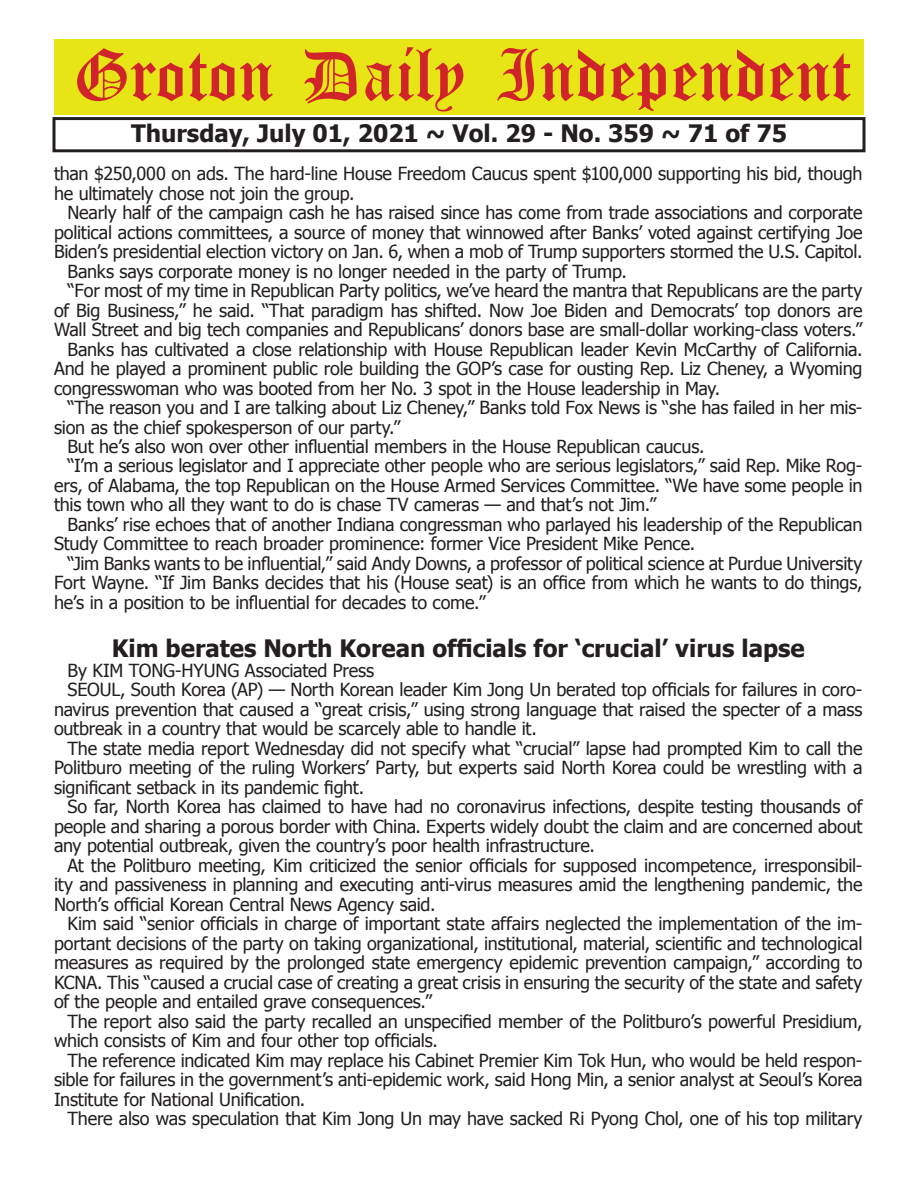
<style>
.page{position:relative;width:918px;height:1188px;background:#fff}
.page>*{position:absolute;margin:0;border:0;box-sizing:border-box;transform-origin:0 0}
.t1{font:54px "Old English Five";color:#d1232a}
.t2{font:700 24px "Tahoma";color:#231f20}
.t3{font:18px/19.5px "Tahoma";letter-spacing:-.01em;color:#231f20}
</style>
<div class="page">
<div style="left:52px;top:117px;width:814px;height:35px;border:3px solid #231f20"></div>
<div style="left:54px;top:40px;width:810px;height:75px;background:#e7e515"></div>
<h1 class="t1" style="left:73px;top:50px;width:779px">Groton Daily Independent</h1>
<h2 class="t2" style="left:131px;top:116px;width:657px">Thursday, July 01, 2021 ~ Vol. 29 - No. 359 ~ 71 of 75</h2>
<p class="t3" style="left:54px;top:163px;width:810px">than $250,000 on ads. The hard-line House Freedom Caucus spent $100,000 supporting his bid, though he ultimately chose not join the group.</p>
<p class="t3" style="left:68px;top:202px;width:797px">Nearly half of the campaign cash he has raised since has come from trade associations and corporate</p>
<p class="t3" style="left:54px;top:221px;width:810px">political actions committees, a source of money that winnowed after Banks’ voted against certifying Joe</p>
<p class="t3" style="left:54px;top:241px;width:810px">Biden’s presidential election victory on Jan. 6, when a mob of Trump supporters stormed the U.S. Capitol.</p>
<p class="t3" style="left:68px;top:260px;width:561px">Banks says corporate money is no longer needed in the party of Trump.</p>
<p class="t3" style="left:68px;top:280px;width:797px">“For most of my time in Republican Party politics, we’ve heard the mantra that Republicans are the party</p>
<p class="t3" style="left:54px;top:299px;width:810px">of Big Business,” he said. “That paradigm has shifted. Now Joe Biden and Democrats’ top donors are</p>
<p class="t3" style="left:54px;top:319px;width:810px">Wall Street and big tech companies and Republicans’ donors base are small-dollar working-class voters.”</p>
<p class="t3" style="left:68px;top:338px;width:797px">Banks has cultivated a close relationship with House Republican leader Kevin McCarthy of California.</p>
<p class="t3" style="left:54px;top:358px;width:810px">And he played a prominent public role building the GOP’s case for ousting Rep. Liz Cheney, a Wyoming</p>
<p class="t3" style="left:54px;top:377px;width:668px">congresswoman who was booted from her No. 3 spot in the House leadership in May.</p>
<p class="t3" style="left:68px;top:397px;width:796px">“The reason you and I are talking about Liz Cheney,” Banks told Fox News is “she has failed in her mis-</p>
<p class="t3" style="left:54px;top:416px;width:348px">sion as the chief spokesperson of our party.”</p>
<p class="t3" style="left:68px;top:436px;width:639px">But he’s also won over other influential members in the House Republican caucus.</p>
<p class="t3" style="left:68px;top:455px;width:796px">“I’m a serious legislator and I appreciate other people who are serious legislators,” said Rep. Mike Rog-</p>
<p class="t3" style="left:54px;top:475px;width:810px">ers, of Alabama, the top Republican on the House Armed Services Committee. “We have some people in</p>
<p class="t3" style="left:54px;top:494px;width:604px">this town who all they want to do is chase TV cameras — and that’s not Jim.”</p>
<p class="t3" style="left:68px;top:514px;width:796px">Banks’ rise echoes that of another Indiana congressman who parlayed his leadership of the Republican</p>
<p class="t3" style="left:54px;top:533px;width:643px">Study Committee to reach broader prominence: former Vice President Mike Pence.</p>
<p class="t3" style="left:68px;top:553px;width:797px">“Jim Banks wants to be influential,” said Andy Downs, a professor of political science at Purdue University</p>
<p class="t3" style="left:54px;top:572px;width:810px">Fort Wayne. “If Jim Banks decides that his (House seat) is an office from which he wants to do things,</p>
<p class="t3" style="left:54px;top:592px;width:433px">he’s in a position to be influential for decades to come.”</p>
<h2 class="t2" style="left:112px;top:632px;width:695px">Kim berates North Korean officials for ‘crucial’ virus lapse</h2>
<p class="t3" style="left:68px;top:660px;width:308px">By KIM TONG-HYUNG Associated Press</p>
<p class="t3" style="left:68px;top:679px;width:796px">SEOUL, South Korea (AP) — North Korean leader Kim Jong Un berated top officials for failures in coro-</p>
<p class="t3" style="left:54px;top:699px;width:810px">navirus prevention that caused a “great crisis,” using strong language that raised the specter of a mass</p>
<p class="t3" style="left:54px;top:718px;width:484px">outbreak in a country that would be scarcely able to handle it.</p>
<p class="t3" style="left:68px;top:738px;width:797px">The state media report Wednesday did not specify what “crucial” lapse had prompted Kim to call the</p>
<p class="t3" style="left:54px;top:757px;width:810px">Politburo meeting of the ruling Workers’ Party, but experts said North Korea could be wrestling with a</p>
<p class="t3" style="left:54px;top:777px;width:312px">significant setback in its pandemic fight.</p>
<p class="t3" style="left:68px;top:796px;width:797px">So far, North Korea has claimed to have had no coronavirus infections, despite testing thousands of</p>
<p class="t3" style="left:54px;top:816px;width:810px">people and sharing a porous border with China. Experts widely doubt the claim and are concerned about</p>
<p class="t3" style="left:54px;top:835px;width:542px">any potential outbreak, given the country’s poor health infrastructure.</p>
<p class="t3" style="left:68px;top:855px;width:796px">At the Politburo meeting, Kim criticized the senior officials for supposed incompetence, irresponsibil-</p>
<p class="t3" style="left:54px;top:874px;width:810px">ity and passiveness in planning and executing anti-virus measures amid the lengthening pandemic, the</p>
<p class="t3" style="left:54px;top:894px;width:383px">North’s official Korean Central News Agency said.</p>
<p class="t3" style="left:68px;top:913px;width:796px">Kim said “senior officials in charge of important state affairs neglected the implementation of the im-</p>
<p class="t3" style="left:54px;top:933px;width:810px">portant decisions of the party on taking organizational, institutional, material, scientific and technological</p>
<p class="t3" style="left:54px;top:952px;width:810px">measures as required by the prolonged state emergency epidemic prevention campaign,” according to</p>
<p class="t3" style="left:54px;top:972px;width:810px">KCNA. This “caused a crucial case of creating a great crisis in ensuring the security of the state and safety</p>
<p class="t3" style="left:54px;top:991px;width:379px">of the people and entailed grave consequences.”</p>
<p class="t3" style="left:68px;top:1011px;width:796px">The report also said the party recalled an unspecified member of the Politburo’s powerful Presidium,</p>
<p class="t3" style="left:54px;top:1030px;width:385px">which consists of Kim and four other top officials.</p>
<p class="t3" style="left:68px;top:1050px;width:796px">The reference indicated Kim may replace his Cabinet Premier Kim Tok Hun, who would be held respon-</p>
<p class="t3" style="left:54px;top:1069px;width:810px">sible for failures in the government’s anti-epidemic work, said Hong Min, a senior analyst at Seoul’s Korea</p>
<p class="t3" style="left:54px;top:1089px;width:253px">Institute for National Unification.</p>
<p class="t3" style="left:68px;top:1108px;width:796px">There also was speculation that Kim Jong Un may have sacked Ri Pyong Chol, one of his top military</p>
</div>
